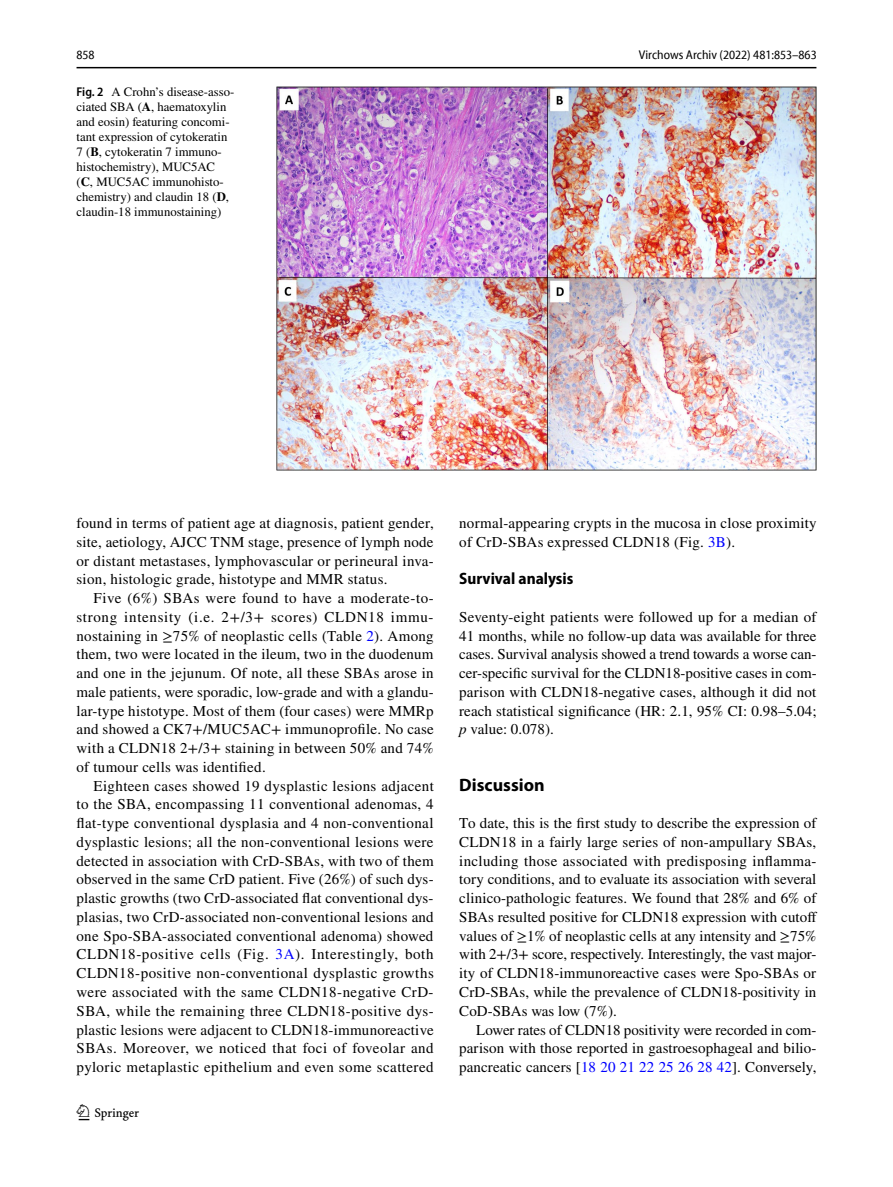
<style>
.page{position:relative;width:893px;height:1187px;background:#fff}
.page>*{position:absolute;margin:0;border:0;box-sizing:border-box;transform-origin:0 0}
.t1{font:22.5px "Springnew Regular 2";color:#000}
.t2{font:700 18px "Myriad Pro";color:#000}
.t3{font:700 semi-condensed 16.5px "Myriad Pro";color:#000}
.t4{font:15px/18.8px "STIX";letter-spacing:.015em;color:#000;text-align:justify}
.t5{font:12.75px/15px "STIX";color:#000}
.t6{font:semi-condensed 12.75px "Myriad Pro Unic";color:#000}
.s1{font-family:"Myriad Pro";font-weight:600;font-stretch:semi-condensed}
.s2{font-weight:700}
.s3{color:#00f}
.s4{font-style:italic}
</style>
<div class="page">
<hr style="left:77px;top:67px;width:739px;height:1px;background:#000">
<img style="left:276px;top:87px;width:540px;height:383px">
<p class="t6" style="left:76px;top:50px;width:20px">858</p>
<p class="t6" style="left:639px;top:50px;width:179px">Virchows Archiv (2022) 481:853–863</p>
<p class="t5" style="left:77px;top:85px;width:159px"><span class="s1">Fig. 2</span> A Crohn’s disease-asso&shy;ciated SBA (<span class="s2">A</span>, haematoxylin and eosin) featuring concomi&shy;tant expression of cytokeratin<br>7 (<span class="s2">B</span>, cytokeratin 7 immuno&shy;histochemistry), MUC5AC (<span class="s2">C</span>, MUC5AC immunohisto&shy;chemistry) and claudin 18 (<span class="s2">D</span>, claudin-18 immunostaining)</p>
<p class="t4" style="left:77px;top:514px;width:359px">found in terms of patient age at diagnosis, patient gender, site, aetiology, AJCC TNM stage, presence of lymph node or distant metastases, lymphovascular or perineural inva&shy;sion, histologic grade, histotype and MMR status.</p>
<p class="t4" style="left:77px;top:589px;width:359px;text-indent:17px">Five (6%) SBAs were found to have a moderate-to&shy;strong intensity (i.e. 2+/3+ scores) CLDN18 immu&shy;nostaining in ≥75% of neoplastic cells (Table <span class="s3">2</span>). Among them, two were located in the ileum, two in the duodenum and one in the jejunum. Of note, all these SBAs arose in male patients, were sporadic, low-grade and with a glandu&shy;lar-type histotype. Most of them (four cases) were MMRp and showed a CK7+/MUC5AC+ immunoprofile. No case with a CLDN18 2+/3+ staining in between 50% and 74% of tumour cells was identified.</p>
<p class="t4" style="left:77px;top:777px;width:359px;text-indent:17px">Eighteen cases showed 19 dysplastic lesions adjacent to the SBA, encompassing 11 conventional adenomas, 4 flat-type conventional dysplasia and 4 non-conventional dysplastic lesions; all the non-conventional lesions were detected in association with CrD-SBAs, with two of them observed in the same CrD patient. Five (26%) of such dys&shy;plastic growths (two CrD-associated flat conventional dys&shy;plasias, two CrD-associated non-conventional lesions and one Spo-SBA-associated conventional adenoma) showed CLDN18-positive cells (Fig. <span class="s3">3A</span>). Interestingly, both CLDN18-positive non-conventional dysplastic growths were associated with the same CLDN18-negative CrD-SBA, while the remaining three CLDN18-positive dys&shy;plastic lesions were adjacent to CLDN18-immunoreactive SBAs. Moreover, we noticed that foci of foveolar and pyloric metaplastic epithelium and even some scattered</p>
<h1 class="t1" style="left:79px;top:1104px;width:62px">1 3</h1>
<p class="t4" style="left:459px;top:514px;width:359px">normal-appearing crypts in the mucosa in close proximity of CrD-SBAs expressed CLDN18 (Fig. <span class="s3">3B</span>).</p>
<p class="t3" style="left:459px;top:569px;width:116px">Survival analysis</p>
<p class="t4" style="left:459px;top:608px;width:359px">Seventy-eight patients were followed up for a median of 41 months, while no follow-up data was available for three cases. Survival analysis showed a trend towards a worse can&shy;cer-specific survival for the CLDN18-positive cases in com&shy;parison with CLDN18-negative cases, although it did not reach statistical significance (HR: 2.1, 95% CI: 0.98–5.04; <span class="s4">p</span> value: 0.078).</p>
<p class="t2" style="left:459px;top:772px;width:87px">Discussion</p>
<p class="t4" style="left:459px;top:814px;width:359px">To date, this is the first study to describe the expression of CLDN18 in a fairly large series of non-ampullary SBAs, including those associated with predisposing inflamma&shy;tory conditions, and to evaluate its association with several clinico-pathologic features. We found that 28% and 6% of SBAs resulted positive for CLDN18 expression with cutoff values of ≥1% of neoplastic cells at any intensity and ≥75% with 2+/3+ score, respectively. Interestingly, the vast major&shy;ity of CLDN18-immunoreactive cases were Spo-SBAs or CrD-SBAs, while the prevalence of CLDN18-positivity in CoD-SBAs was low (7%).</p>
<p class="t4" style="left:459px;top:1021px;width:359px;text-indent:17px">Lower rates of CLDN18 positivity were recorded in com&shy;parison with those reported in gastroesophageal and bilio&shy;pancreatic cancers [<span class="s3">18 20 21 22 25 26 28 42</span>]. Conversely,</p>
</div>
